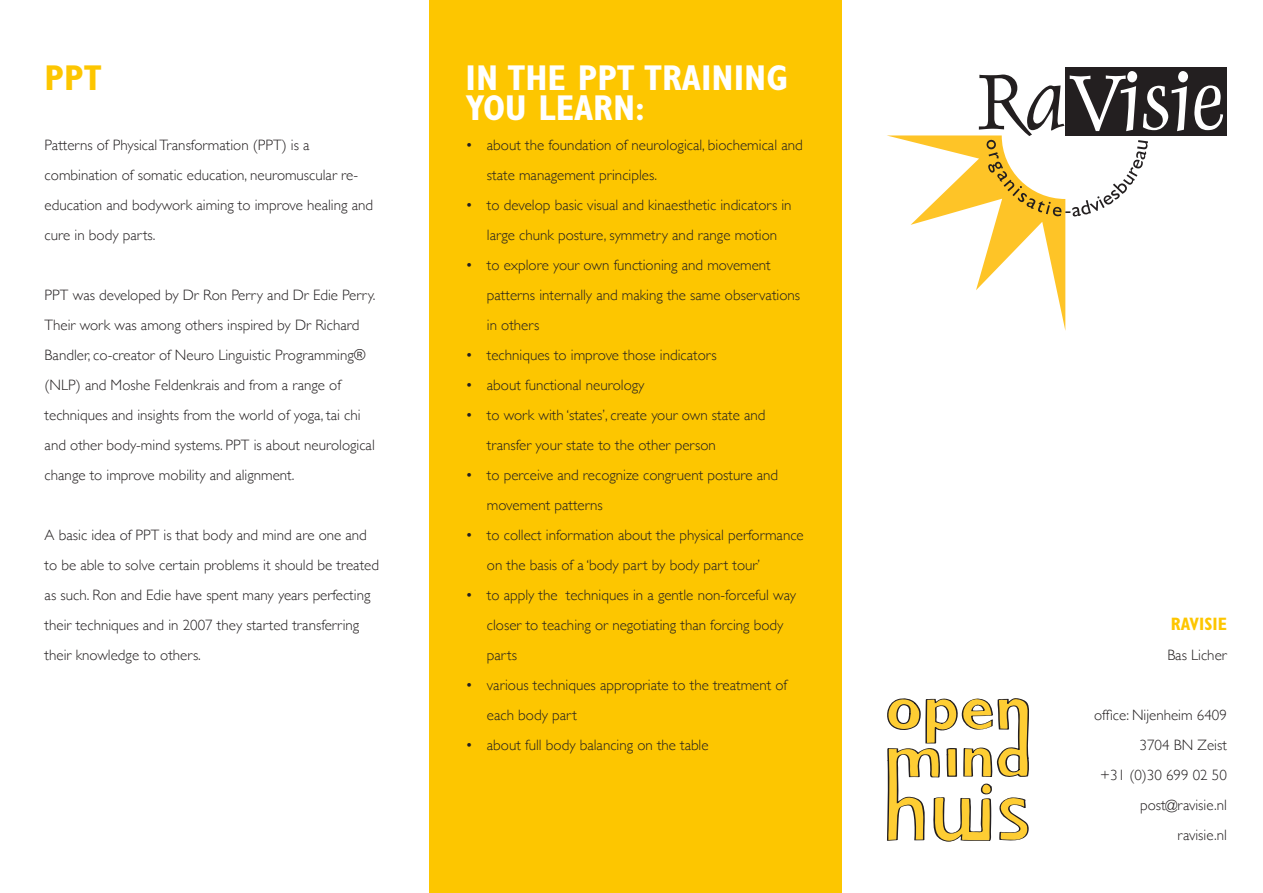
<style>
.page{position:relative;width:1263px;height:893px;background:#fff}
.page>*{position:absolute;margin:0;border:0;box-sizing:border-box;transform-origin:0 0}
.kop{font:700 condensed 36px/30px "Gill Sans";color:#fff}
.kop-2{font:700 condensed 36px "Gill Sans";color:#fdc600}
.subkop{font:700 condensed 18px "Gill Sans";color:#fdc600}
.t1{font:300 15px/30px "Gill Sans";color:#231f20}
</style>
<div class="page">
<div style="left:429px;top:0;width:413px;height:893px;background:#fdc600"></div>
<div style="left:1065px;top:67px;width:162px;height:68px;background:#231f20"></div>
<svg style="left:887px;top:71px;width:301px;height:260px"></svg>
<svg style="left:1194px;top:85px;width:29px;height:45px"></svg>
<svg style="left:887px;top:698px;width:142px;height:144px"></svg>
<p class="kop-2" style="left:45px;top:56px;width:59px">PPT</p>
<p class="t1" style="left:45px;top:129px;width:330px">Patterns of Physical Transformation (PPT) is a combination of somatic education, neuromuscular re&shy;education and bodywork aiming to improve healing and cure in body parts.</p>
<p class="t1" style="left:45px;top:279px;width:332px">PPT was developed by Dr Ron Perry and Dr Edie Perry.<br>Their work was among others inspired by Dr Richard Bandler, co-creator of Neuro Linguistic Programming® (NLP) and Moshe Feldenkrais and from a range of techniques and insights from the world of yoga, tai chi and other body-mind systems. PPT is about neurological change to improve mobility and alignment.</p>
<p class="t1" style="left:45px;top:519px;width:336px">A basic idea of PPT is that body and mind are one and to be able to solve certain problems it should be treated as such. Ron and Edie have spent many years perfecting their techniques and in 2007 they started transferring their knowledge to others.</p>
<p class="kop" style="left:466px;top:62px;width:324px">IN THE PPT TRAINING<br>YOU LEARN:</p>
<p class="t1" style="left:487px;top:129px;width:317px;text-indent:-21px">• about the foundation of neurological, biochemical and state management principles.</p>
<p class="t1" style="left:466px;top:189px;width:327px;text-align:center">• to develop basic visual and kinaesthetic indicators in large chunk posture, symmetry and range motion</p>
<p class="t1" style="left:487px;top:249px;width:315px;text-indent:-21px">• to explore your own functioning and movement patterns internally and making the same observations in others</p>
<p class="t1" style="left:466px;top:339px;width:253px">• techniques to improve those indicators</p>
<p class="t1" style="left:466px;top:369px;width:180px">• about functional neurology</p>
<p class="t1" style="left:487px;top:399px;width:280px;text-indent:-21px">• to work with ‘states’, create your own state and transfer your state to the other person</p>
<p class="t1" style="left:487px;top:459px;width:293px;text-indent:-21px">• to perceive and recognize congruent posture and movement patterns</p>
<p class="t1" style="left:487px;top:519px;width:318px;text-indent:-21px">• to collect information about the physical performance on the basis of a ‘body part by body part tour’</p>
<p class="t1" style="left:487px;top:579px;width:311px;text-indent:-21px">• to apply the techniques in a gentle non-forceful way closer to teaching or negotiating than forcing body parts</p>
<p class="t1" style="left:487px;top:669px;width:302px;text-indent:-21px">• various techniques appropriate to the treatment of each body part</p>
<p class="t1" style="left:466px;top:729px;width:244px">• about full body balancing on the table</p>
<p class="subkop" style="left:1171px;top:613px;width:58px">RAVISIE</p>
<p class="t1" style="left:1167px;top:639px;width:61px">Bas Licher</p>
<p class="t1" style="left:1094px;top:699px;width:134px">office: Nijenheim 6409</p>
<p class="t1" style="left:1139px;top:729px;width:89px">3704 BN Zeist</p>
<p class="t1" style="left:1100px;top:759px;width:128px">+31 (0)30 699 02 50</p>
<p class="t1" style="left:1140px;top:789px;width:88px">post@ravisie.nl</p>
<p class="t1" style="left:1177px;top:819px;width:51px">ravisie.nl</p>
</div>
